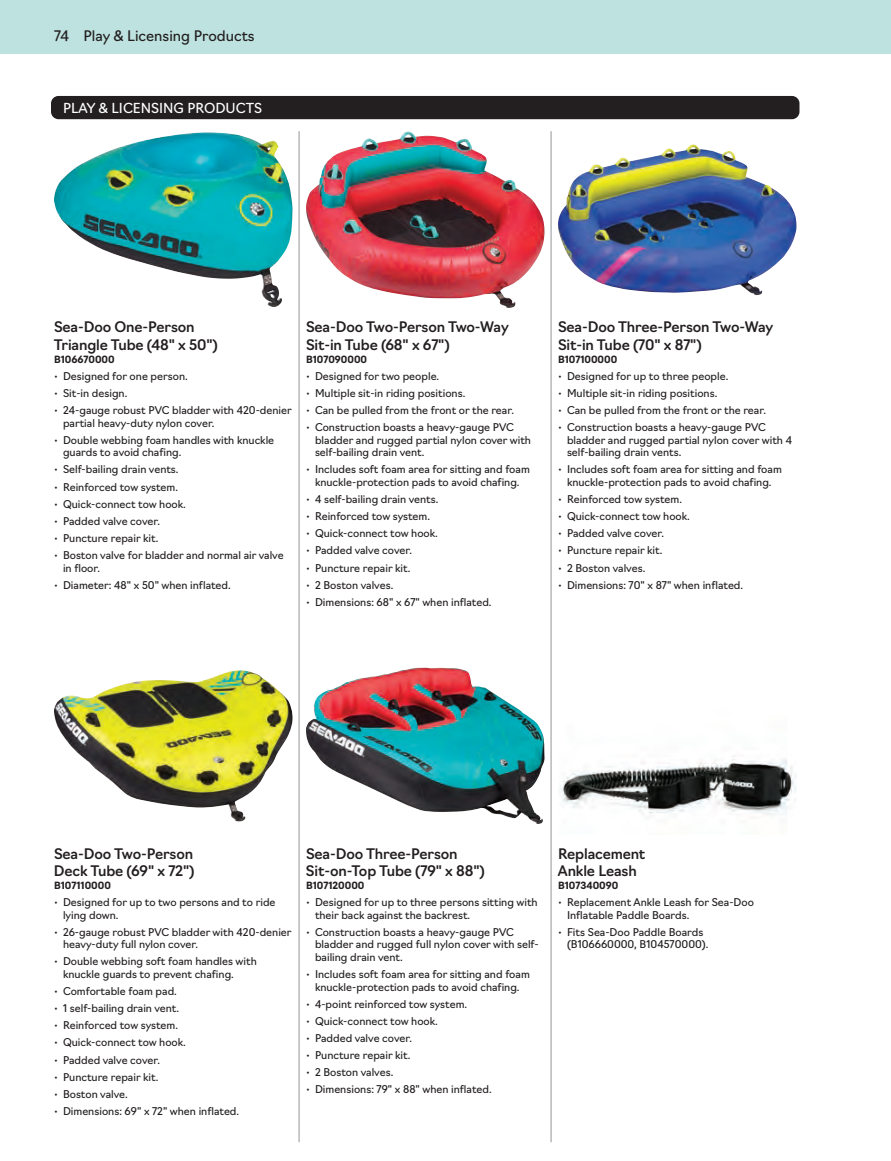
<style>
.page{position:relative;width:891px;height:1161px;background:#fff}
.page>*{position:absolute;margin:0;border:0;box-sizing:border-box;transform-origin:0 0}
.TAB-PROD-NAME{font:500 14.25px/17.2px "Navigo";letter-spacing:-.01em;color:#231f20}
.FOLIO-LEFT{font:14.25px "Navigo";color:#231f20}
.SUB-SECTION{font:13.5px "Navigo";color:#fff}
.t1{font:10.5px/12.6px "Navigo";color:#231f20}
.TAB-PROD-SKU{font:700 9.75px "Navigo";color:#231f20}
</style>
<div class="page">
<div style="left:51px;top:96px;width:749px;height:23px;background:#231f20;border-radius:8px"></div>
<img style="left:54px;top:132px;width:239px;height:175px">
<img style="left:306px;top:132px;width:238px;height:176px">
<img style="left:558px;top:144px;width:239px;height:151px">
<img style="left:54px;top:670px;width:239px;height:152px">
<img style="left:306px;top:668px;width:237px;height:156px">
<img style="left:560px;top:756px;width:236px;height:62px">
<div style="left:0;top:0;width:891px;height:54px;background:#bde2df"></div>
<hr style="left:551px;top:131px;width:1px;height:1011px;background:#939598">
<hr style="left:299px;top:131px;width:1px;height:1011px;background:#939598">
<p class="FOLIO-LEFT" style="left:54px;top:24px;width:202px">74 Play &amp; Licensing Products</p>
<p class="SUB-SECTION" style="left:63px;top:97px;width:201px">PLAY &amp; LICENSING PRODUCTS</p>
<p class="TAB-PROD-NAME" style="left:54px;top:317px;width:165px">Sea-Doo One-Person<br>Triangle Tube (48" x 50")</p>
<p class="TAB-PROD-SKU" style="left:54px;top:352px;width:62px">B106670000</p>
<p class="t1" style="left:54px;top:369px;width:135px">• Designed for one person.</p>
<p class="t1" style="left:54px;top:386px;width:75px">• Sit-in design.</p>
<p class="t1" style="left:63px;top:403px;width:230px;text-indent:-9px">• 24-gauge robust PVC bladder with 420-denier partial heavy-duty nylon cover.</p>
<p class="t1" style="left:63px;top:433px;width:213px;text-indent:-9px">• Double webbing foam handles with knuckle guards to avoid chafing.</p>
<p class="t1" style="left:54px;top:462px;width:126px">• Self-bailing drain vents.</p>
<p class="t1" style="left:54px;top:480px;width:126px">• Reinforced tow system.</p>
<p class="t1" style="left:54px;top:497px;width:133px">• Quick-connect tow hook.</p>
<p class="t1" style="left:54px;top:514px;width:108px">• Padded valve cover.</p>
<p class="t1" style="left:54px;top:531px;width:106px">• Puncture repair kit.</p>
<p class="t1" style="left:63px;top:548px;width:222px;text-indent:-9px">• Boston valve for bladder and normal air valve in floor.</p>
<p class="t1" style="left:54px;top:578px;width:178px">• Diameter: 48" x 50" when inflated.</p>
<p class="TAB-PROD-NAME" style="left:306px;top:317px;width:204px">Sea-Doo Two-Person Two-Way<br>Sit-in Tube (68" x 67")</p>
<p class="TAB-PROD-SKU" style="left:306px;top:352px;width:63px">B107090000</p>
<p class="t1" style="left:306px;top:369px;width:135px">• Designed for two people.</p>
<p class="t1" style="left:306px;top:386px;width:161px">• Multiple sit-in riding positions.</p>
<p class="t1" style="left:306px;top:403px;width:209px">• Can be pulled from the front or the rear.</p>
<p class="t1" style="left:315px;top:420px;width:218px;text-indent:-9px">• Construction boasts a heavy-gauge PVC bladder and rugged partial nylon cover with self-bailing drain vent.</p>
<p class="t1" style="left:306px;top:462px;width:225px;text-align:center">• Includes soft foam area for sitting and foam knuckle-protection pads to avoid chafing.</p>
<p class="t1" style="left:306px;top:492px;width:134px">• 4 self-bailing drain vents.</p>
<p class="t1" style="left:306px;top:509px;width:126px">• Reinforced tow system.</p>
<p class="t1" style="left:306px;top:526px;width:133px">• Quick-connect tow hook.</p>
<p class="t1" style="left:306px;top:543px;width:108px">• Padded valve cover.</p>
<p class="t1" style="left:306px;top:561px;width:106px">• Puncture repair kit.</p>
<p class="t1" style="left:306px;top:578px;width:89px">• 2 Boston valves.</p>
<p class="t1" style="left:306px;top:595px;width:187px">• Dimensions: 68" x 67" when inflated.</p>
<p class="TAB-PROD-NAME" style="left:558px;top:317px;width:217px">Sea-Doo Three-Person Two-Way<br>Sit-in Tube (70" x 87")</p>
<p class="TAB-PROD-SKU" style="left:558px;top:352px;width:61px">B107100000</p>
<p class="t1" style="left:558px;top:369px;width:172px">• Designed for up to three people.</p>
<p class="t1" style="left:558px;top:386px;width:161px">• Multiple sit-in riding positions.</p>
<p class="t1" style="left:558px;top:403px;width:209px">• Can be pulled from the front or the rear.</p>
<p class="t1" style="left:567px;top:420px;width:227px;text-indent:-9px">• Construction boasts a heavy-gauge PVC bladder and rugged partial nylon cover with 4 self-bailing drain vents.</p>
<p class="t1" style="left:558px;top:462px;width:225px;text-align:center">• Includes soft foam area for sitting and foam knuckle-protection pads to avoid chafing.</p>
<p class="t1" style="left:558px;top:492px;width:126px">• Reinforced tow system.</p>
<p class="t1" style="left:558px;top:509px;width:133px">• Quick-connect tow hook.</p>
<p class="t1" style="left:558px;top:526px;width:108px">• Padded valve cover.</p>
<p class="t1" style="left:558px;top:543px;width:106px">• Puncture repair kit.</p>
<p class="t1" style="left:558px;top:561px;width:89px">• 2 Boston valves.</p>
<p class="t1" style="left:558px;top:578px;width:187px">• Dimensions: 70" x 87" when inflated.</p>
<p class="TAB-PROD-NAME" style="left:54px;top:844px;width:142px">Sea-Doo Two-Person<br>Deck Tube (69" x 72")</p>
<p class="TAB-PROD-SKU" style="left:54px;top:878px;width:58px">B107110000</p>
<p class="t1" style="left:63px;top:895px;width:214px;text-indent:-9px">• Designed for up to two persons and to ride lying down.</p>
<p class="t1" style="left:63px;top:925px;width:230px;text-indent:-9px">• 26-gauge robust PVC bladder with 420-denier heavy-duty full nylon cover.</p>
<p class="t1" style="left:63px;top:954px;width:195px;text-indent:-9px">• Double webbing soft foam handles with knuckle guards to prevent chafing.</p>
<p class="t1" style="left:54px;top:984px;width:124px">• Comfortable foam pad.</p>
<p class="t1" style="left:54px;top:1001px;width:127px">• 1 self-bailing drain vent.</p>
<p class="t1" style="left:54px;top:1018px;width:126px">• Reinforced tow system.</p>
<p class="t1" style="left:54px;top:1035px;width:133px">• Quick-connect tow hook.</p>
<p class="t1" style="left:54px;top:1053px;width:108px">• Padded valve cover.</p>
<p class="t1" style="left:54px;top:1070px;width:106px">• Puncture repair kit.</p>
<p class="t1" style="left:54px;top:1087px;width:75px">• Boston valve.</p>
<p class="t1" style="left:54px;top:1104px;width:187px">• Dimensions: 69" x 72" when inflated.</p>
<p class="TAB-PROD-NAME" style="left:306px;top:844px;width:180px">Sea-Doo Three-Person<br>Sit-on-Top Tube (79" x 88")</p>
<p class="TAB-PROD-SKU" style="left:306px;top:878px;width:60px">B107120000</p>
<p class="t1" style="left:315px;top:895px;width:224px;text-indent:-9px">• Designed for up to three persons sitting with their back against the backrest.</p>
<p class="t1" style="left:315px;top:925px;width:225px;text-indent:-9px">• Construction boasts a heavy-gauge PVC bladder and rugged full nylon cover with self&shy;bailing drain vent.</p>
<p class="t1" style="left:306px;top:967px;width:225px;text-align:center">• Includes soft foam area for sitting and foam knuckle-protection pads to avoid chafing.</p>
<p class="t1" style="left:306px;top:997px;width:163px">• 4-point reinforced tow system.</p>
<p class="t1" style="left:306px;top:1014px;width:133px">• Quick-connect tow hook.</p>
<p class="t1" style="left:306px;top:1031px;width:108px">• Padded valve cover.</p>
<p class="t1" style="left:306px;top:1048px;width:106px">• Puncture repair kit.</p>
<p class="t1" style="left:306px;top:1065px;width:89px">• 2 Boston valves.</p>
<p class="t1" style="left:306px;top:1082px;width:187px">• Dimensions: 79" x 88" when inflated.</p>
<p class="TAB-PROD-NAME" style="left:558px;top:844px;width:89px">Replacement<br>Ankle Leash</p>
<p class="TAB-PROD-SKU" style="left:558px;top:878px;width:62px">B107340090</p>
<p class="t1" style="left:567px;top:895px;width:188px;text-indent:-9px">• Replacement Ankle Leash for Sea-Doo<br>Inflatable Paddle Boards.</p>
<p class="t1" style="left:567px;top:925px;width:143px;text-indent:-9px">• Fits Sea-Doo Paddle Boards (B106660000, B104570000).</p>
</div>
